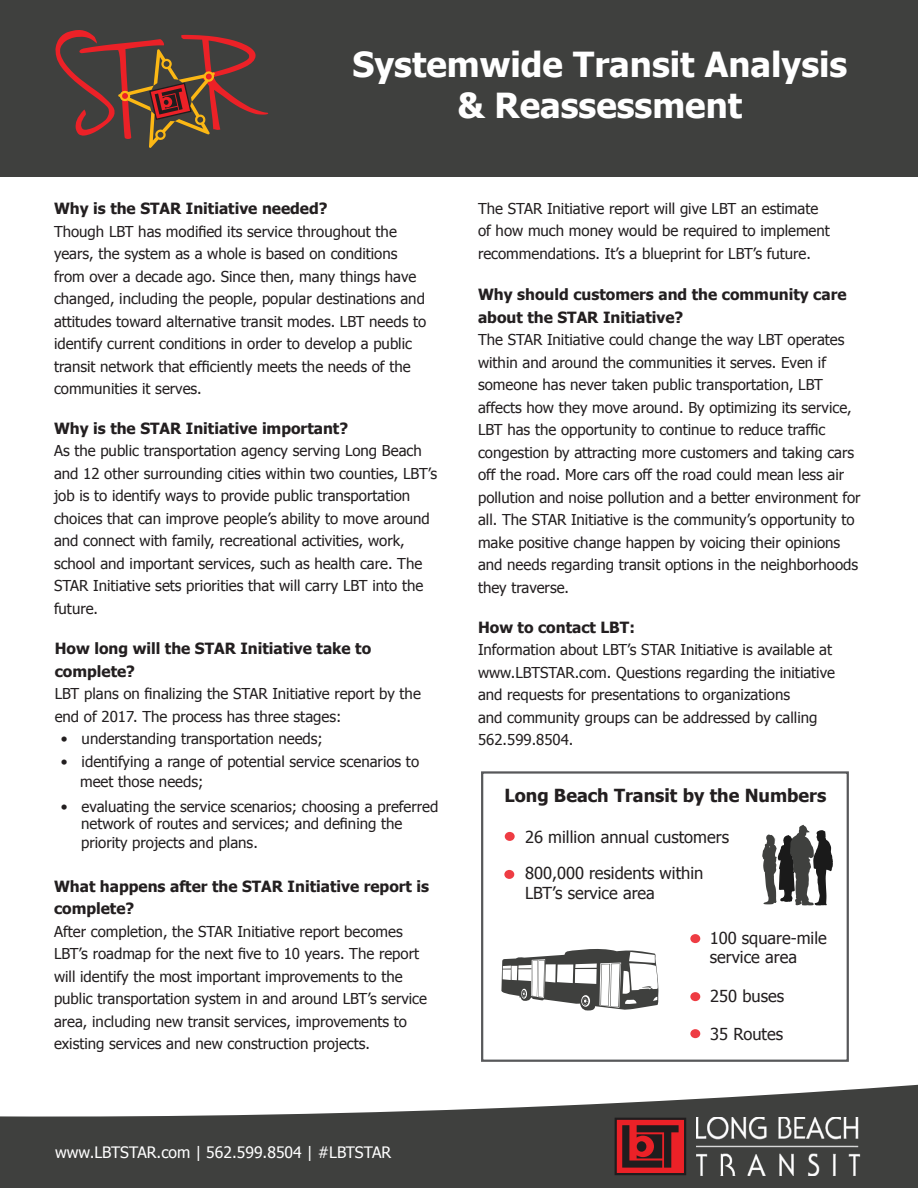
<style>
.page{position:relative;width:918px;height:1188px;background:#fff}
.page>*{position:absolute;margin:0;border:0;box-sizing:border-box;transform-origin:0 0}
.t1{font:700 34.5px/41.4px "Tahoma";color:#fff;text-align:center}
.t2{font:700 18px "Tahoma";color:#231f20}
.t3{font:16.5px/19.8px "Tahoma";color:#231f20}
.t4{font:15.75px "Tahoma";color:#fff}
.t5{font:700 15.45px/22.5px "Tahoma";color:#231f20}
.t6{font:15px/22.5px "Tahoma";color:#231f20}
</style>
<div class="page">
<div style="left:0;top:0;width:918px;height:176px;background:#3f403e"></div>
<svg style="left:55px;top:30px;width:213px;height:118px"></svg>
<svg style="left:0;top:1084px;width:918px;height:104px;fill:#3f403e"></svg>
<div style="left:616px;top:1119px;width:69px;height:55px;background:#ec2127"></div>
<div style="left:615px;top:1118px;width:71px;height:57px;border:2px solid #201d1e"></div>
<svg style="left:622px;top:1125px;width:57px;height:43px"></svg>
<div style="left:637px;top:1141px;width:9px;height:11px;background:#201d1e;border-radius:50%"></div>
<img style="left:697px;top:1118px;width:167px;height:57px">
<div style="left:481px;top:771px;width:368px;height:291px;border:2px solid #57585a"></div>
<svg style="left:501px;top:949px;width:158px;height:62px"></svg>
<svg style="left:762px;top:825px;width:71px;height:81px"></svg>
<div style="left:505px;top:832px;width:10px;height:9px;background:#ee3c43;border-radius:50%"></div>
<div style="left:690px;top:992px;width:10px;height:9px;background:#ee3c43;border-radius:50%"></div>
<div style="left:690px;top:1029px;width:10px;height:9px;background:#ee3c43;border-radius:50%"></div>
<div style="left:504px;top:870px;width:10px;height:9px;background:#ee3c43;border-radius:50%"></div>
<div style="left:690px;top:934px;width:10px;height:9px;background:#ee3c43;border-radius:50%"></div>
<p class="t1" style="left:353px;top:41px;width:496px">Systemwide Transit Analysis &amp; Reassessment</p>
<p class="t5" style="left:54px;top:197px;width:275px">Why is the STAR Initiative needed?</p>
<p class="t6" style="left:54px;top:219px;width:374px">Though LBT has modified its service throughout the years, the system as a whole is based on conditions from over a decade ago. Since then, many things have changed, including the people, popular destinations and attitudes toward alternative transit modes. LBT needs to identify current conditions in order to develop a public transit network that efficiently meets the needs of the communities it serves.</p>
<p class="t5" style="left:54px;top:416px;width:296px">Why is the STAR Initiative important?</p>
<p class="t6" style="left:54px;top:439px;width:385px">As the public transportation agency serving Long Beach and 12 other surrounding cities within two counties, LBT’s job is to identify ways to provide public transportation choices that can improve people’s ability to move around and connect with family, recreational activities, work, school and important services, such as health care. The STAR Initiative sets priorities that will carry LBT into the future.</p>
<p class="t5" style="left:55px;top:636px;width:318px">How long will the STAR Initiative take to complete?</p>
<p class="t6" style="left:55px;top:682px;width:368px">LBT plans on finalizing the STAR Initiative report by the end of 2017. The process has three stages:</p>
<p class="t6" style="left:61px;top:727px;width:264px">• understanding transportation needs;</p>
<p class="t6" style="left:61px;top:749px;width:360px">• identifying a range of potential service scenarios to</p>
<p class="t6" style="left:61px;top:794px;width:379px">• evaluating the service scenarios; choosing a preferred</p>
<p class="t6" style="left:80px;top:770px;width:125px">meet those needs;</p>
<p class="t6" style="left:81px;top:811px;width:323px">network of routes and services; and defining the</p>
<p class="t6" style="left:81px;top:831px;width:178px">priority projects and plans.</p>
<p class="t5" style="left:54px;top:874px;width:377px">What happens after the STAR Initiative report is complete?</p>
<p class="t6" style="left:54px;top:919px;width:375px">After completion, the STAR Initiative report becomes LBT’s roadmap for the next five to 10 years. The report will identify the most important improvements to the public transportation system in and around LBT’s service area, including new transit services, improvements to existing services and new construction projects.</p>
<p class="t4" style="left:55px;top:1142px;width:338px">www.LBTSTAR.com | 562.599.8504 | #LBTSTAR</p>
<p class="t6" style="left:478px;top:197px;width:353px">The STAR Initiative report will give LBT an estimate of how much money would be required to implement recommendations. It’s a blueprint for LBT’s future.</p>
<p class="t5" style="left:478px;top:283px;width:370px">Why should customers and the community care about the STAR Initiative?</p>
<p class="t6" style="left:478px;top:328px;width:384px">The STAR Initiative could change the way LBT operates within and around the communities it serves. Even if someone has never taken public transportation, LBT affects how they move around. By optimizing its service, LBT has the opportunity to continue to reduce traffic congestion by attracting more customers and taking cars off the road. More cars off the road could mean less air pollution and noise pollution and a better environment for all. The STAR Initiative is the community’s opportunity to make positive change happen by voicing their opinions and needs regarding transit options in the neighborhoods they traverse.</p>
<p class="t5" style="left:478px;top:615px;width:158px">How to contact LBT:</p>
<p class="t6" style="left:478px;top:638px;width:358px">Information about LBT’s STAR Initiative is available at www.LBTSTAR.com. Questions regarding the initiative and requests for presentations to organizations<br>and community groups can be addressed by calling 562.599.8504.</p>
<p class="t2" style="left:504px;top:783px;width:323px">Long Beach Transit by the Numbers</p>
<p class="t3" style="left:525px;top:826px;width:205px">26 million annual customers</p>
<p class="t3" style="left:525px;top:862px;width:180px">800,000 residents within<br>LBT’s service area</p>
<p class="t3" style="left:710px;top:927px;width:119px">100 square-mile service area</p>
<p class="t3" style="left:710px;top:985px;width:75px">250 buses</p>
<p class="t3" style="left:710px;top:1023px;width:74px">35 Routes</p>
</div>
